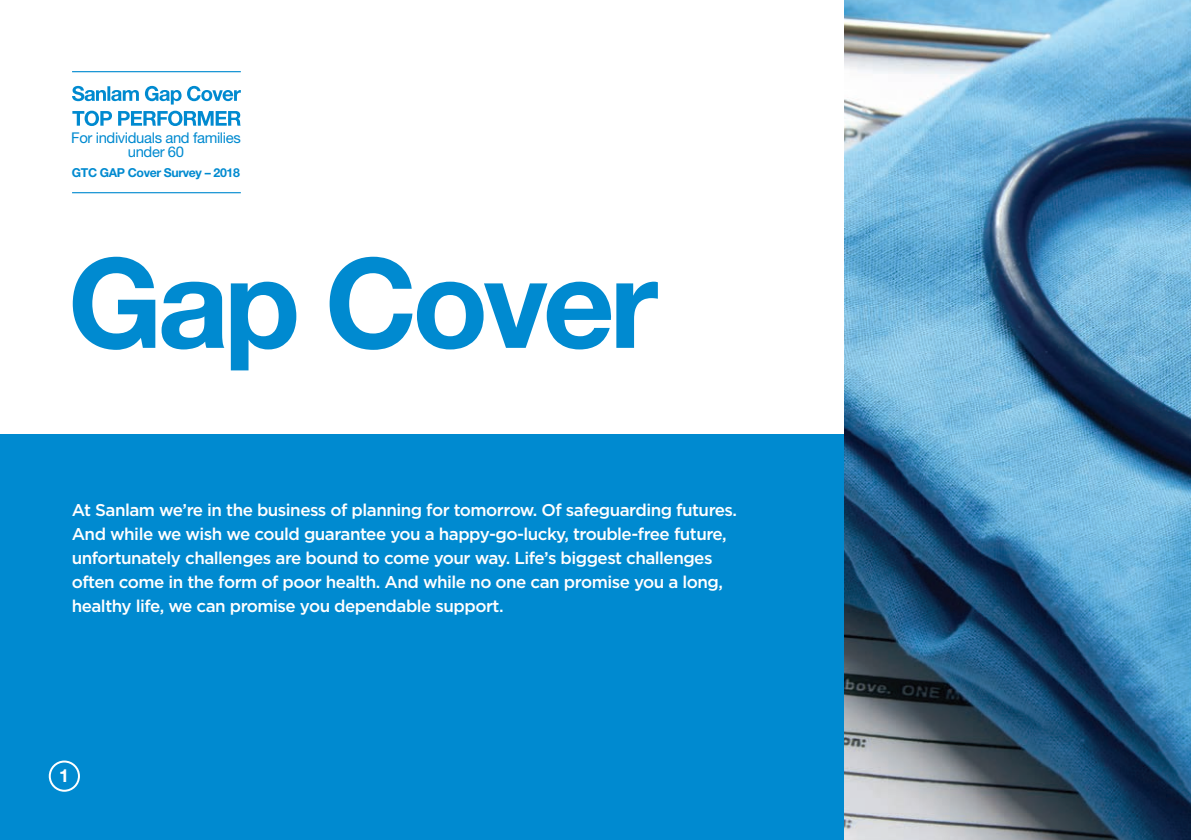
<style>
.page{position:relative;width:1191px;height:840px;background:#fff}
.page>*{position:absolute;margin:0;border:0;box-sizing:border-box;transform-origin:0 0}
.t1{font:700 18px "Helvetica Neue";color:#fff}
.t2{font:500 17px/24px "Gotham HTF";letter-spacing:-.03em;color:#fff}
.t3{font:14.8px/13.6px "Helvetica Neue LT Std";letter-spacing:-.025em;color:#008ad0;text-align:center}
.t4{font:700 12.4px "Helvetica Neue LT Std";letter-spacing:-.03em;color:#008ad0}
</style>
<div class="page">
<div style="left:0;top:434px;width:847px;height:405px;background:#008ad0"></div>
<img style="left:845px;top:0;width:346px;height:839px">
<div style="left:49px;top:760px;width:31px;height:31px;border:2px solid #fff;border-radius:50%"></div>
<svg style="left:73px;top:256px;width:585px;height:114px"></svg>
<hr style="left:72px;top:71px;width:169px;height:1px;background:#008ad0">
<hr style="left:72px;top:192px;width:169px;height:1px;background:#008ad0">
<svg style="left:72px;top:111px;width:169px;height:15px"></svg>
<svg style="left:72px;top:86px;width:169px;height:18px"></svg>
<p class="t3" style="left:71px;top:131px;width:171px">For individuals and families under 60</p>
<p class="t4" style="left:72px;top:165px;width:169px">GTC GAP Cover Survey – 2018</p>
<p class="t2" style="left:72px;top:497px;width:667px">At Sanlam we’re in the business of planning for tomorrow. Of safeguarding futures.<br>And while we wish we could guarantee you a happy-go-lucky, trouble-free future, unfortunately challenges are bound to come your way. Life’s biggest challenges</p>
<p class="t2" style="left:72px;top:569px;width:653px">often come in the form of poor health. And while no one can promise you a long, healthy life, we can promise you dependable support.</p>
<p class="t1" style="left:59px;top:761px;width:12px">1</p>
</div>
